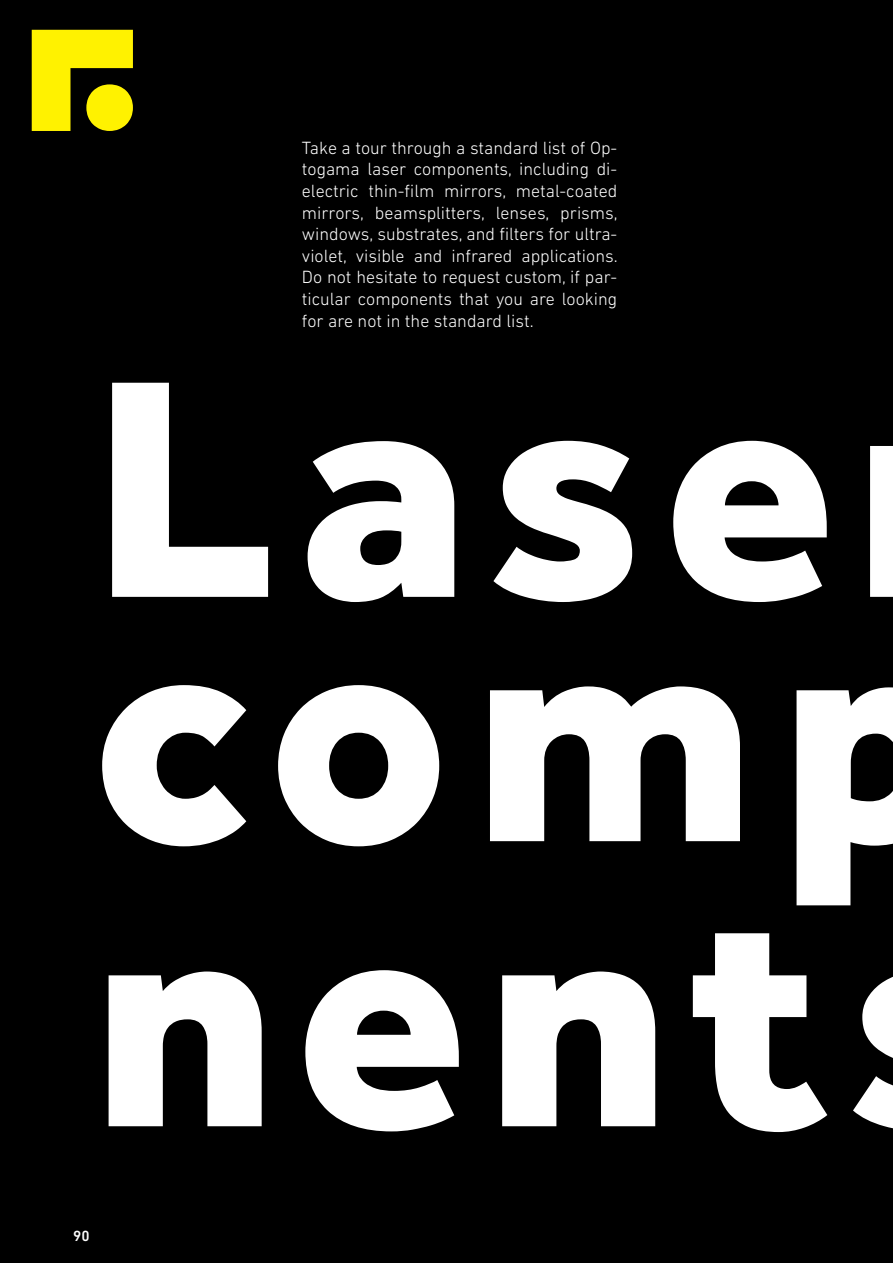
<style>
.page{position:relative;width:893px;height:1263px;background:#000}
.page>*{position:absolute;margin:0;border:0;box-sizing:border-box;transform-origin:0 0}
.t1{font:800 321px/244.4px "Effra";letter-spacing:.06em;color:#fff}
.t2{font:300 18px/21.6px "DIN Next LT Pro";color:#fff;text-align:justify}
.t3{font:500 15px "DIN Next LT Pro";color:#fff}
</style>
<div class="page">
<svg style="left:32px;top:30px;width:101px;height:101px"></svg>
<p class="t2" style="left:302px;top:137px;width:317px">Take a tour through a standard list of Op&shy;togama laser components, including di&shy;electric thin-film mirrors, metal-coated mirrors, beamsplitters, lenses, prisms, windows, substrates, and filters for ultra&shy;violet, visible and infrared applications.<br>Do not hesitate to request custom, if par&shy;ticular components that you are looking for are not in the standard list.</p>
<h1 class="t1" style="left:93px;top:359px;width:872px">Lase comp</h1>
<h1 class="t1" style="left:93px;top:888px;width:738px">nent</h1>
<p class="t3" style="left:73px;top:1227px;width:18px">90</p>
</div>
